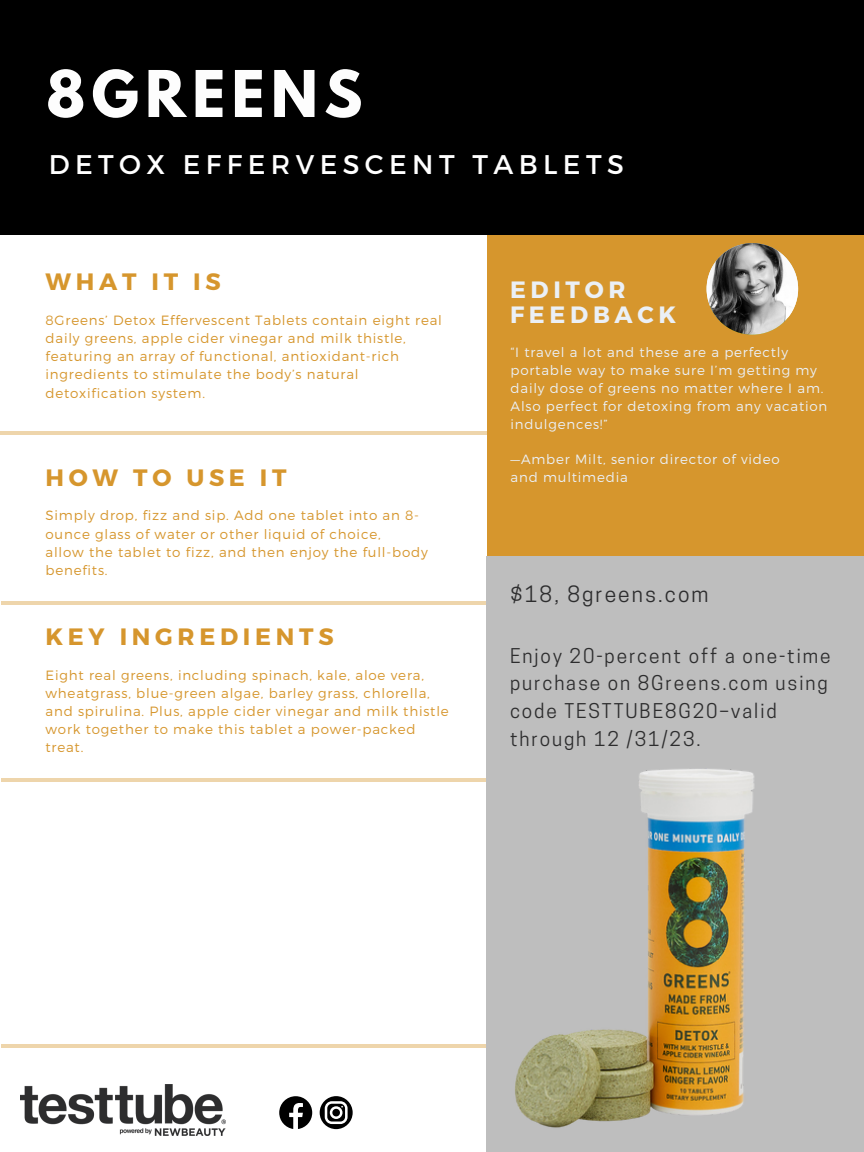
<style>
.page{position:relative;width:864px;height:1152px;background:#fff}
.page>*{position:absolute;margin:0;border:0;box-sizing:border-box;transform-origin:0 0}
.t1{font:700 57px "League Spartan";letter-spacing:.11em;color:#fdfdfd}
.t2{font:27px "Montserrat";letter-spacing:.2em;color:#fff}
.t3{font:700 23.6px "Montserrat";letter-spacing:.2em;color:#d6962d}
.t4{font:700 23.6px "Montserrat";letter-spacing:.2em;color:#ebf0f6}
.t5{font:21.2px "Cooper Hewitt";letter-spacing:.1em;color:#2d2d2e}
.t6{font:19.2px/27.8px "Cooper Hewitt";letter-spacing:.1em;color:#2d2d2e}
.t7{font:300 13.4px/18.2px "Montserrat";letter-spacing:.06em;color:#d6962d}
.t8{font:300 13.4px/17.8px "Montserrat";letter-spacing:.06em;color:#ebf0f6}
</style>
<div class="page">
<hr style="left:0;top:431px;width:503px;height:3px;background:#d6962d">
<hr style="left:1px;top:601px;width:505px;height:3px;background:#d6962d">
<hr style="left:1px;top:779px;width:505px;height:3px;background:#d6962d">
<hr style="left:1px;top:1044px;width:505px;height:3px;background:#d6962d">
<div style="left:487px;top:171px;width:377px;height:393px;background:#d6962d"></div>
<div style="left:0;top:0;width:864px;height:235px;background:#000"></div>
<img style="left:20px;top:1085px;width:206px;height:51px">
<svg style="left:279px;top:1096px;width:33px;height:33px"></svg>
<svg style="left:320px;top:1096px;width:33px;height:33px"></svg>
<img style="left:707px;top:243px;width:91px;height:92px;border-radius:50%">
<div style="left:487px;top:556px;width:377px;height:596px;background:#bebebe"></div>
<img style="left:515px;top:769px;width:240px;height:359px">
<p class="t1" style="left:46px;top:66px;width:318px">8GREENS</p>
<p class="t2" style="left:49px;top:147px;width:577px">DETOX EFFERVESCENT TABLETS</p>
<p class="t3" style="left:46px;top:267px;width:177px">WHAT IT IS</p>
<p class="t7" style="left:46px;top:310px;width:398px">8Greens’ Detox Effervescent Tablets contain eight real daily greens, apple cider vinegar and milk thistle, featuring an array of functional, antioxidant-rich ingredients to stimulate the body’s natural detoxification system.</p>
<p class="t3" style="left:46px;top:462px;width:243px">HOW TO USE IT</p>
<p class="t7" style="left:46px;top:506px;width:375px">Simply drop, fizz and sip. Add one tablet into an 8- ounce glass of water or other liquid of choice,</p>
<p class="t7" style="left:46px;top:542px;width:384px">allow the tablet to fizz, and then enjoy the full-body benefits.</p>
<p class="t3" style="left:46px;top:622px;width:290px">KEY INGREDIENTS</p>
<p class="t7" style="left:46px;top:665px;width:405px">Eight real greens, including spinach, kale, aloe vera, wheatgrass, blue-green algae, barley grass, chlorella, and spirulina. Plus, apple cider vinegar and milk thistle work together to make this tablet a power-packed treat.</p>
<p class="t4" style="left:510px;top:274px;width:117px">EDITOR</p>
<p class="t4" style="left:510px;top:300px;width:168px">FEEDBACK</p>
<p class="t8" style="left:511px;top:343px;width:318px">“I travel a lot and these are a perfectly portable way to make sure I’m getting my daily dose of greens no matter where I am.<br>Also perfect for detoxing from any vacation indulgences!”</p>
<p class="t8" style="left:511px;top:450px;width:271px">—Amber Milt, senior director of video</p>
<p class="t8" style="left:511px;top:468px;width:119px">and multimedia</p>
<p class="t5" style="left:510px;top:586px;width:200px">$18, 8greens.com</p>
<p class="t6" style="left:510px;top:644px;width:322px">Enjoy 20-percent off a one-time purchase on 8Greens.com using code TESTTUBE8G20–valid through 12 /31/23.</p>
</div>
